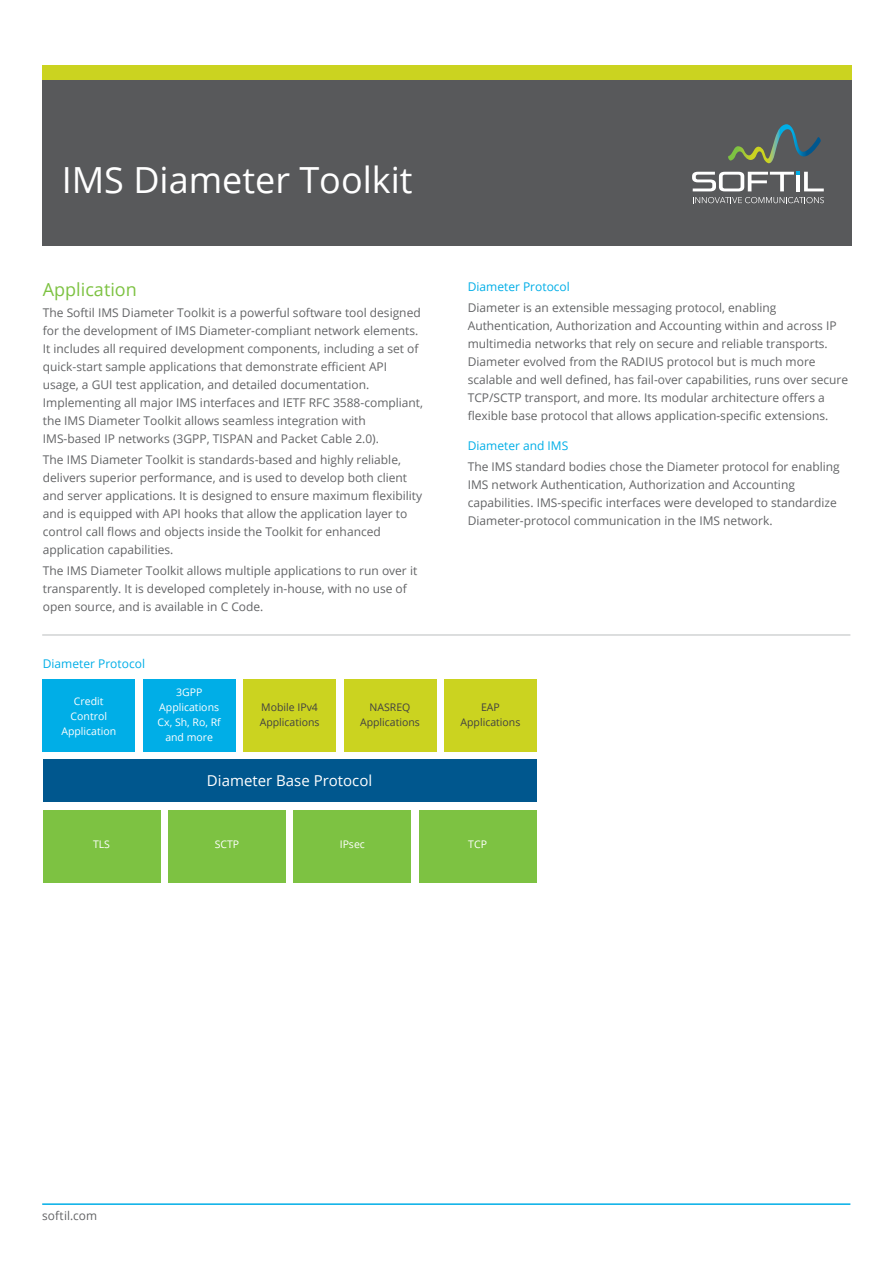
<style>
.page{position:relative;width:893px;height:1263px;background:#fff}
.page>*{position:absolute;margin:0;border:0;box-sizing:border-box;transform-origin:0 0}
.t1{font:36px "Open Sans";color:#fff}
.t2{font:18px "Open Sans";color:#7dc242}
.t3{font:15px "Open Sans";color:#fff}
.t4{font:12px/18px "Open Sans";color:#636466}
.t5{font:12px "Open Sans";color:#00aee7}
.t6{font:10.5px/15px "Open Sans";color:#fff;text-align:center}
.t7{font:10.5px/15px "Open Sans";color:#414042;text-align:center}
</style>
<div class="page">
<div style="left:42px;top:65px;width:810px;height:41px;background:#cbd320"></div>
<div style="left:42px;top:80px;width:810px;height:166px;background:#58595b"></div>
<svg style="left:728px;top:124px;width:93px;height:40px"></svg>
<svg style="left:693px;top:197px;width:131px;height:6px"></svg>
<svg style="left:692px;top:172px;width:132px;height:19px"></svg>
<div style="left:143px;top:679px;width:92px;height:72px;background:#00aee7"></div>
<div style="left:43px;top:679px;width:92px;height:72px;background:#00aee7"></div>
<div style="left:344px;top:679px;width:92px;height:72px;background:#cbd320"></div>
<div style="left:444px;top:679px;width:93px;height:72px;background:#cbd320"></div>
<div style="left:243px;top:679px;width:93px;height:72px;background:#cbd320"></div>
<div style="left:43px;top:759px;width:494px;height:43px;background:#00578e"></div>
<div style="left:43px;top:810px;width:117px;height:72px;background:#7dc242"></div>
<div style="left:168px;top:810px;width:118px;height:72px;background:#7dc242"></div>
<div style="left:293px;top:810px;width:118px;height:72px;background:#7dc242"></div>
<div style="left:419px;top:810px;width:118px;height:72px;background:#7dc242"></div>
<hr style="left:42px;top:1203px;width:808px;height:2px;background:#00aee7">
<hr style="left:42px;top:634px;width:808px;height:2px;background:#d1d3d4">
<h1 class="t1" style="left:62px;top:155px;width:352px">IMS Diameter Toolkit</h1>
<h2 class="t2" style="left:43px;top:277px;width:95px">Application</h2>
<p class="t4" style="left:43px;top:303px;width:382px">The Softil IMS Diameter Toolkit is a powerful software tool designed for the development of IMS Diameter-compliant network elements.<br>It includes all required development components, including a set of quick-start sample applications that demonstrate efficient API usage, a GUI test application, and detailed documentation.<br>Implementing all major IMS interfaces and IETF RFC 3588-compliant, the IMS Diameter Toolkit allows seamless integration with IMS-based IP networks (3GPP, TISPAN and Packet Cable 2.0).</p>
<p class="t4" style="left:43px;top:450px;width:381px">The IMS Diameter Toolkit is standards-based and highly reliable, delivers superior performance, and is used to develop both client and server applications. It is designed to ensure maximum flexibility and is equipped with API hooks that allow the application layer to control call flows and objects inside the Toolkit for enhanced application capabilities.</p>
<p class="t4" style="left:43px;top:561px;width:376px">The IMS Diameter Toolkit allows multiple applications to run over it transparently. It is developed completely in-house, with no use of open source, and is available in C Code.</p>
<p class="t5" style="left:43px;top:656px;width:104px">Diameter Protocol</p>
<p class="t5" style="left:468px;top:279px;width:104px">Diameter Protocol</p>
<p class="t4" style="left:468px;top:299px;width:382px">Diameter is an extensible messaging protocol, enabling Authentication, Authorization and Accounting within and across IP multimedia networks that rely on secure and reliable transports.<br>Diameter evolved from the RADIUS protocol but is much more scalable and well defined, has fail-over capabilities, runs over secure TCP/SCTP transport, and more. Its modular architecture offers a flexible base protocol that allows application-specific extensions.</p>
<p class="t5" style="left:468px;top:438px;width:102px">Diameter and IMS</p>
<p class="t4" style="left:468px;top:458px;width:373px">The IMS standard bodies chose the Diameter protocol for enabling IMS network Authentication, Authorization and Accounting capabilities. IMS-specific interfaces were developed to standardize Diameter-protocol communication in the IMS network.</p>
<p class="t6" style="left:158px;top:684px;width:65px">3GPP<br>Applications<br>Cx, Sh, Ro, Rf and more</p>
<p class="t6" style="left:61px;top:693px;width:56px">Credit<br>Control<br>Application</p>
<p class="t7" style="left:360px;top:700px;width:61px">NASREQ<br>Applications</p>
<p class="t7" style="left:461px;top:700px;width:61px">EAP<br>Applications</p>
<p class="t7" style="left:260px;top:700px;width:61px;text-align:left">Mobile IPv4<br>Applications</p>
<p class="t3" style="left:207px;top:770px;width:167px">Diameter Base Protocol</p>
<p class="t6" style="left:93px;top:837px;width:19px">TLS</p>
<p class="t6" style="left:215px;top:837px;width:26px">SCTP</p>
<p class="t6" style="left:340px;top:837px;width:27px">IPsec</p>
<p class="t6" style="left:468px;top:837px;width:20px">TCP</p>
<p class="t4" style="left:42px;top:1206px;width:56px">softil.com</p>
</div>
